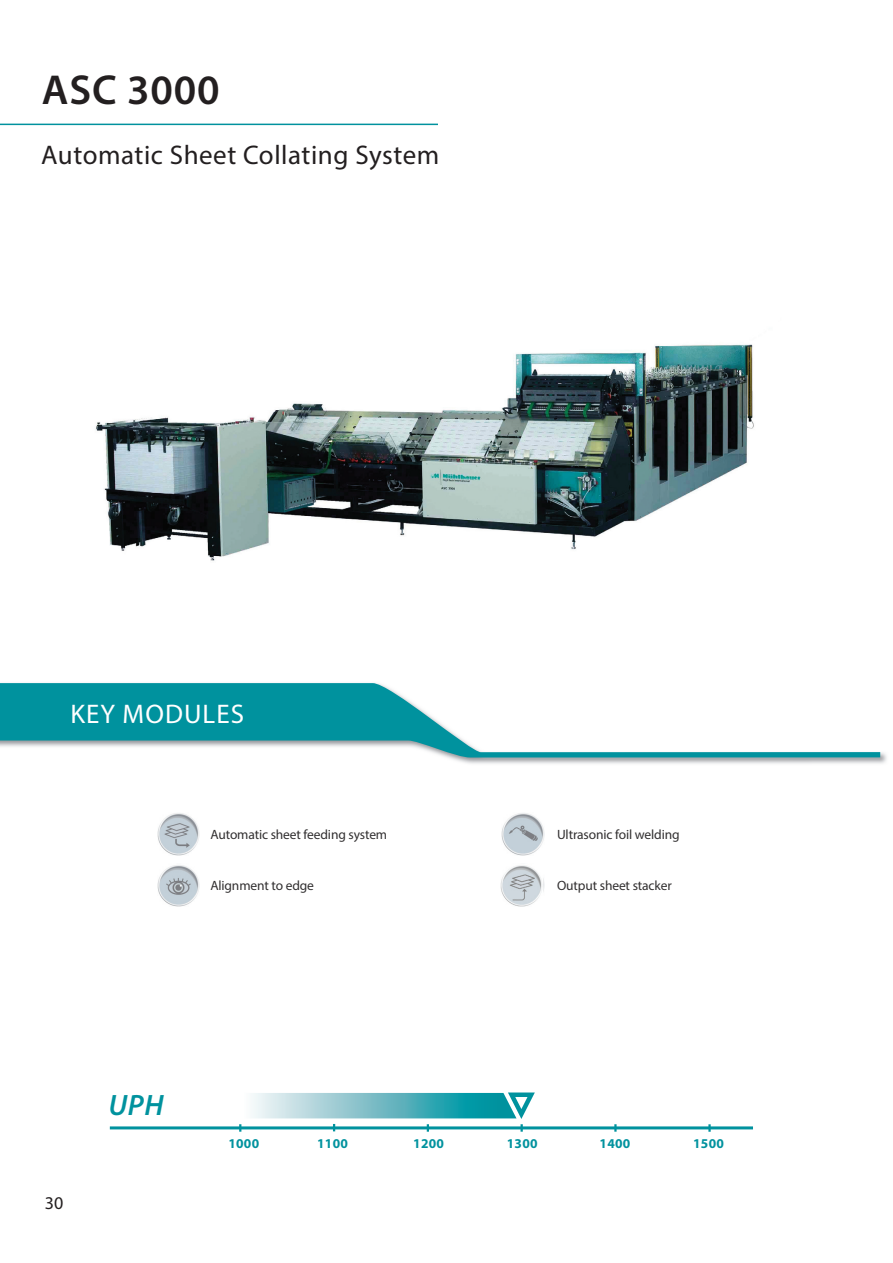
<style>
.page{position:relative;width:893px;height:1263px;background:#fff}
.page>*{position:absolute;margin:0;border:0;box-sizing:border-box;transform-origin:0 0}
.t1{font:600 42px "Myriad Pro";letter-spacing:.02em;color:#231f20}
.t2{font:italic 600 29.55px "Myriad Pro";color:#00929e}
.t3{font:27px "Myriad Pro";letter-spacing:.02em;color:#231f20}
.t4{font:27px "Myriad Pro";letter-spacing:.04em;color:#fff}
.t5{font:18px "Myriad Pro";color:#231f20}
.t6{font:13.5px "Myriad Pro";letter-spacing:-.01em;color:#312f30}
.t7{font:700 13.5px "Myriad Pro";letter-spacing:.02em;color:#00929e}
</style>
<div class="page">
<hr style="left:0;top:124px;width:438px;height:1px;background:#00929e">
<img style="left:157px;top:813px;width:43px;height:42px">
<img style="left:543px;top:878px;width:1px;height:14px">
<img style="left:502px;top:813px;width:42px;height:42px">
<img style="left:500px;top:865px;width:43px;height:42px">
<img style="left:95px;top:344px;width:659px;height:217px">
<img style="left:446px;top:752px;width:441px;height:12px">
<svg style="left:0;top:683px;width:880px;height:74px"></svg>
<hr style="left:110px;top:1126px;width:643px;height:3px;background:#00929e">
<svg style="left:614px;top:1124px;width:3px;height:8px"></svg>
<svg style="left:708px;top:1124px;width:3px;height:8px"></svg>
<svg style="left:239px;top:1092px;width:298px;height:40px"></svg>
<img style="left:157px;top:865px;width:43px;height:42px">
<h1 class="t1" style="left:42px;top:63px;width:179px">ASC 3000</h1>
<h3 class="t3" style="left:41px;top:139px;width:399px">Automatic Sheet Collating System</h3>
<h3 class="t4" style="left:70px;top:697px;width:175px">KEY MODULES</h3>
<p class="t6" style="left:210px;top:826px;width:178px">Automatic sheet feeding system</p>
<p class="t6" style="left:210px;top:877px;width:105px">Alignment to edge</p>
<h2 class="t2" style="left:108px;top:1087px;width:57px">UPH</h2>
<p class="t6" style="left:557px;top:826px;width:124px">Ultrasonic foil welding</p>
<p class="t6" style="left:557px;top:877px;width:116px">Output sheet stacker</p>
<h3 class="t5" style="left:45px;top:1192px;width:20px">30</h3>
<p class="t7" style="left:228px;top:1135px;width:32px">1000</p>
<p class="t7" style="left:317px;top:1135px;width:32px">1100</p>
<p class="t7" style="left:413px;top:1135px;width:32px">1200</p>
<p class="t7" style="left:507px;top:1134px;width:32px">1300</p>
<p class="t7" style="left:600px;top:1135px;width:32px">1400</p>
<p class="t7" style="left:693px;top:1135px;width:32px">1500</p>
</div>
